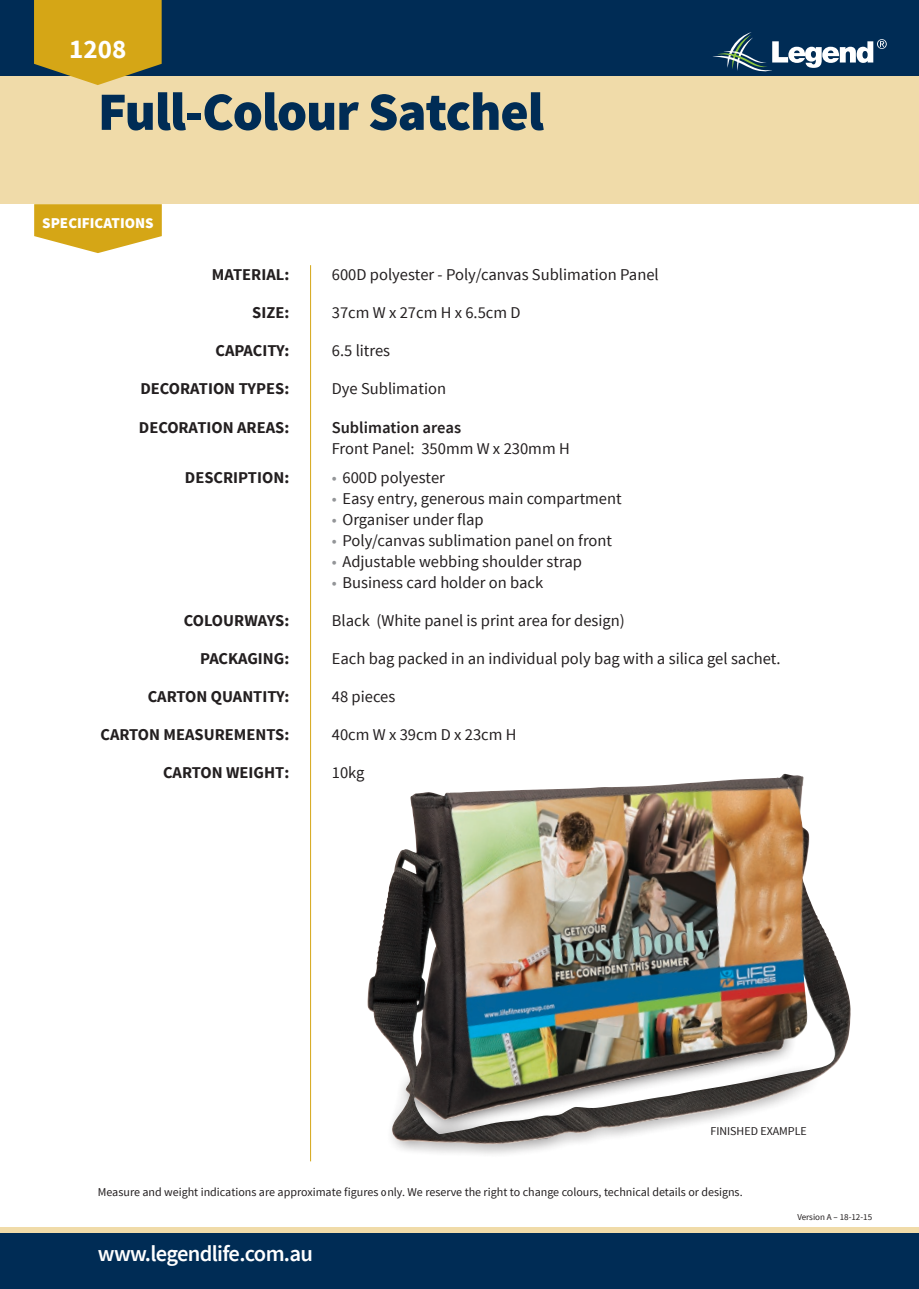
<style>
.page{position:relative;width:919px;height:1289px;background:#fff}
.page>*{position:absolute;margin:0;border:0;box-sizing:border-box;transform-origin:0 0}
.t1{font:900 54px "Source Sans Pro";letter-spacing:-.02em;color:#002c55}
.t2{font:700 27px "Source Sans Pro";color:#fff}
.t3{font:600 22.5px "Source Sans Pro";letter-spacing:-.03em;color:#fff}
.t4{font:16.5px "Source Sans Pro";color:#231f20}
.t5{font:700 16.5px "Source Sans Pro";color:#231f20}
.t6{font:600 16.5px "Source Sans Pro";color:#231f20}
.t7{font:900 15px "Source Sans Pro";color:#fff}
.t8{font:12px "Source Sans Pro";color:#231f20}
.t9{font:9px "Source Sans Pro";color:#231f20}
.s1{color:#939598}
</style>
<div class="page">
<div style="left:0;top:1227px;width:918px;height:55px;background:#f0dba9"></div>
<div style="left:0;top:0;width:918px;height:77px;background:#002c55"></div>
<div style="left:0;top:1233px;width:918px;height:55px;background:#002c55"></div>
<div style="left:0;top:77px;width:918px;height:127px;background:#f0dba9"></div>
<svg style="left:34px;top:0;width:128px;height:85px;background:#cea524"></svg>
<svg style="left:712px;top:32px;width:174px;height:40px"></svg>
<svg style="left:34px;top:204px;width:128px;height:49px"></svg>
<hr style="left:310px;top:265px;width:1px;height:896px;background:#d5a616">
<svg style="left:396px;top:968px;width:438px;height:186px"></svg>
<svg style="left:781px;top:1021px;width:34px;height:122px"></svg>
<img style="left:367px;top:777px;width:414px;height:367px">
<h2 class="t2" style="left:69px;top:32px;width:59px">1208</h2>
<h1 class="t1" style="left:98px;top:77px;width:447px">Full-Colour Satchel</h1>
<p class="t7" style="left:42px;top:213px;width:113px">SPECIFICATIONS</p>
<p class="t5" style="left:212px;top:264px;width:79px">MATERIAL:</p>
<p class="t4" style="left:332px;top:265px;width:328px">600D polyester - Poly/canvas Sublimation Panel</p>
<p class="t5" style="left:252px;top:302px;width:38px">SIZE:</p>
<p class="t4" style="left:332px;top:303px;width:190px">37cm W x 27cm H x 6.5cm D</p>
<p class="t5" style="left:215px;top:340px;width:75px">CAPACITY:</p>
<p class="t4" style="left:332px;top:341px;width:60px">6.5 litres</p>
<p class="t5" style="left:140px;top:378px;width:150px">DECORATION TYPES:</p>
<p class="t4" style="left:332px;top:379px;width:116px">Dye Sublimation</p>
<p class="t5" style="left:139px;top:416px;width:152px">DECORATION AREAS:</p>
<p class="t6" style="left:332px;top:416px;width:131px">Sublimation areas</p>
<p class="t4" style="left:332px;top:438px;width:239px">Front Panel: 350mm W x 230mm H</p>
<p class="t5" style="left:185px;top:467px;width:106px">DESCRIPTION:</p>
<p class="t4" style="left:332px;top:467px;width:115px"><span class="s1">•</span> 600D polyester</p>
<p class="t4" style="left:332px;top:488px;width:291px"><span class="s1">•</span> Easy entry, generous main compartment</p>
<p class="t4" style="left:332px;top:509px;width:153px"><span class="s1">•</span> Organiser under flap</p>
<p class="t4" style="left:332px;top:530px;width:282px"><span class="s1">•</span> Poly/canvas sublimation panel on front</p>
<p class="t4" style="left:332px;top:551px;width:252px"><span class="s1">•</span> Adjustable webbing shoulder strap</p>
<p class="t4" style="left:332px;top:572px;width:213px"><span class="s1">•</span> Business card holder on back</p>
<p class="t5" style="left:184px;top:610px;width:107px">COLOURWAYS:</p>
<p class="t4" style="left:332px;top:610px;width:294px">Black (White panel is print area for design)</p>
<p class="t5" style="left:200px;top:648px;width:91px">PACKAGING:</p>
<p class="t4" style="left:332px;top:648px;width:450px">Each bag packed in an individual poly bag with a silica gel sachet.</p>
<p class="t5" style="left:148px;top:686px;width:143px">CARTON QUANTITY:</p>
<p class="t4" style="left:332px;top:686px;width:65px">48 pieces</p>
<p class="t5" style="left:100px;top:724px;width:190px">CARTON MEASUREMENTS:</p>
<p class="t4" style="left:332px;top:724px;width:186px">40cm W x 39cm D x 23cm H</p>
<p class="t5" style="left:163px;top:762px;width:128px">CARTON WEIGHT:</p>
<p class="t4" style="left:332px;top:762px;width:34px">10kg</p>
<p class="t8" style="left:710px;top:1123px;width:98px">FINISHED EXAMPLE</p>
<p class="t8" style="left:98px;top:1184px;width:646px">Measure and weight indications are approximate figures only. We reserve the right to change colours, technical details or designs.</p>
<h3 class="t3" style="left:98px;top:1239px;width:217px">www.legendlife.com.au</h3>
<p class="t9" style="left:797px;top:1211px;width:76px">Version A – 18-12-15</p>
</div>
